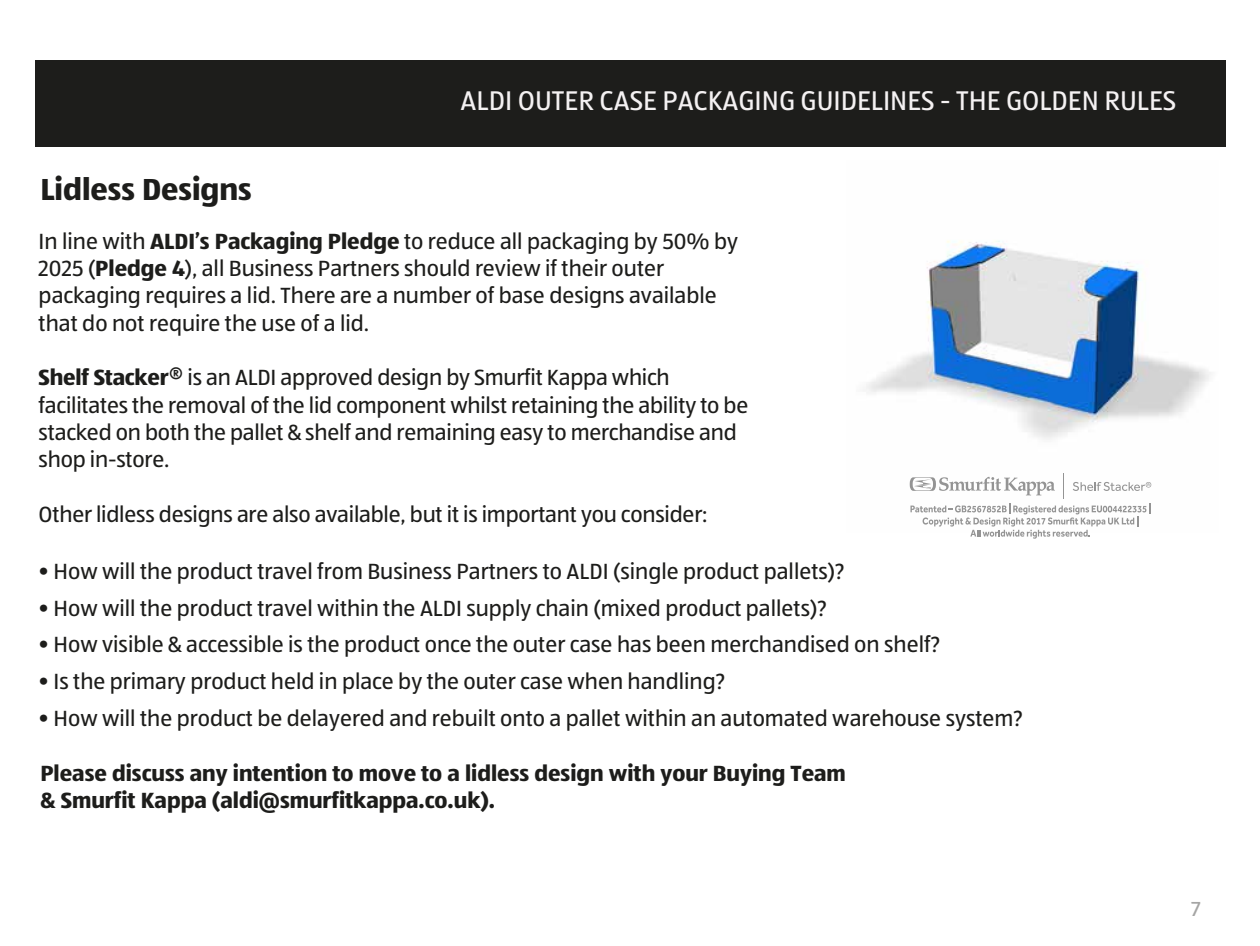
<style>
.page{position:relative;width:1260px;height:946px;background:#fff}
.page>*{position:absolute;margin:0;border:0;box-sizing:border-box;transform-origin:0 0}
.t1{font:31.5px "ALDISUED Bold";color:#1d1d1b}
.t2{font:28px "ALDISUED Regular";color:#f4f1f2}
.t3{font:22.75px/27.3px "ALDISUED Regular";color:#1d1d1b}
.t4{font:22.75px/27.3px "ALDISUED Bold";color:#1d1d1b}
.t5{font:21px "ALDISUED Regular";color:#a5a5a4}
.s1{font-family:"ALDISUED Bold"}
</style>
<div class="page">
<img style="left:866px;top:240px;width:345px;height:264px">
<svg style="left:1064px;top:473px;width:1px;height:25px"></svg>
<svg style="left:910px;top:477px;width:145px;height:18px"></svg>
<svg style="left:1073px;top:482px;width:78px;height:9px"></svg>
<svg style="left:910px;top:504px;width:241px;height:34px"></svg>
<div style="left:35px;top:60px;width:1191px;height:86px;background:#1d1d1b"></div>
<p class="t2" style="left:461px;top:83px;width:717px">ALDI OUTER CASE PACKAGING GUIDELINES - THE GOLDEN RULES</p>
<h1 class="t1" style="left:40px;top:170px;width:213px">Lidless Designs</h1>
<p class="t3" style="left:39px;top:227px;width:701px">In line with <span class="s1">ALDI’s Packaging Pledge</span> to reduce all packaging by 50% by 2025 (<span class="s1">Pledge 4</span>), all Business Partners should review if their outer packaging requires a lid. There are a number of base designs available that do not require the use of a lid.</p>
<p class="t3" style="left:39px;top:363px;width:711px"><span class="s1">Shelf Stacker®</span> is an ALDI approved design by Smurfit Kappa which facilitates the removal of the lid component whilst retaining the ability to be stacked on both the pallet &amp; shelf and remaining easy to merchandise and shop in-store.</p>
<p class="t3" style="left:39px;top:500px;width:670px">Other lidless designs are also available, but it is important you consider:</p>
<p class="t3" style="left:39px;top:557px;width:808px">• How will the product travel from Business Partners to ALDI (single product pallets)?</p>
<p class="t3" style="left:39px;top:594px;width:790px">• How will the product travel within the ALDI supply chain (mixed product pallets)?</p>
<p class="t3" style="left:39px;top:630px;width:903px">• How visible &amp; accessible is the product once the outer case has been merchandised on shelf?</p>
<p class="t3" style="left:39px;top:667px;width:688px">• Is the primary product held in place by the outer case when handling?</p>
<p class="t3" style="left:39px;top:704px;width:986px">• How will the product be delayered and rebuilt onto a pallet within an automated warehouse system?</p>
<p class="t4" style="left:40px;top:758px;width:807px">Please discuss any intention to move to a lidless design with your Buying Team &amp; Smurfit Kappa (aldi@smurfitkappa.co.uk).</p>
<p class="t5" style="left:1191px;top:896px;width:11px">7</p>
</div>
